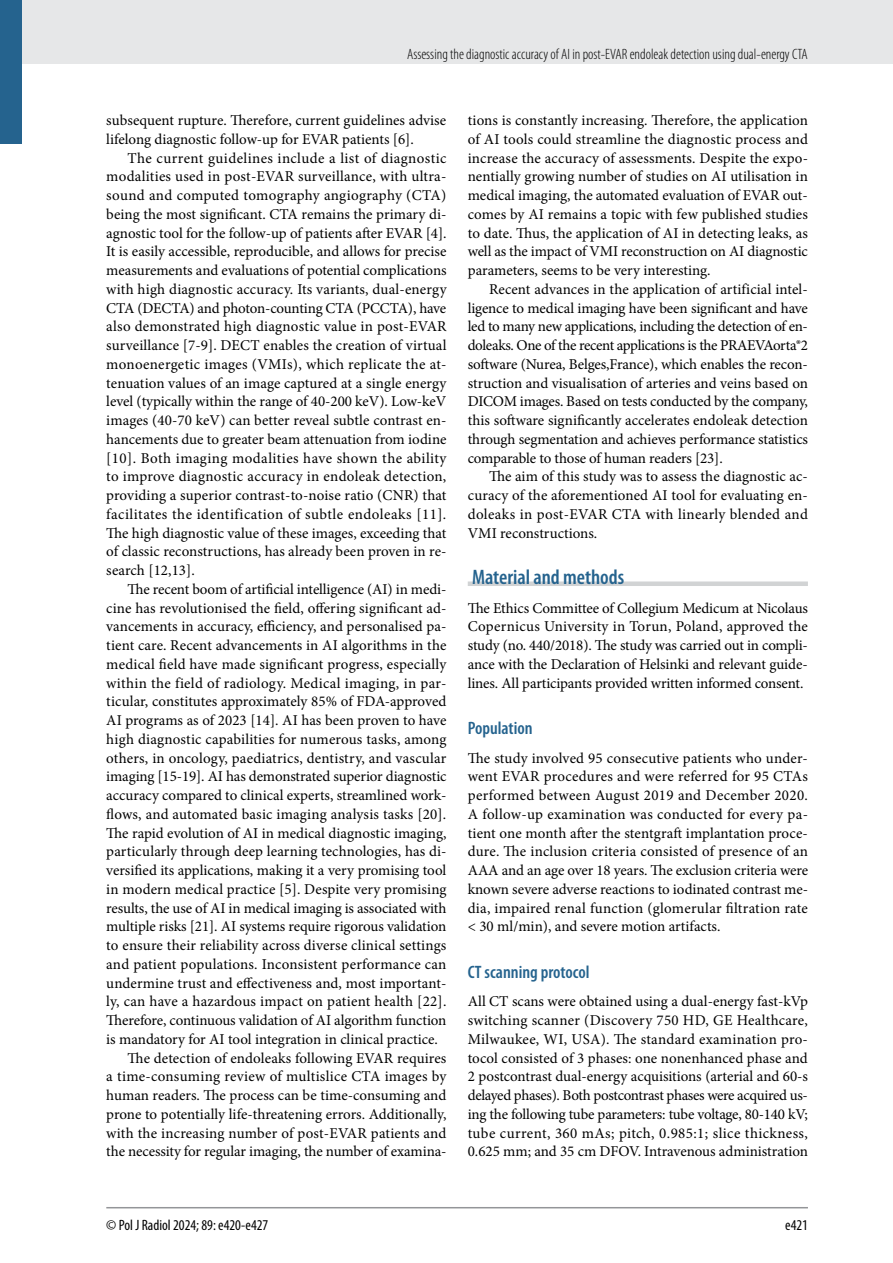
<style>
.page{position:relative;width:893px;height:1263px;background:#fff}
.page>*{position:absolute;margin:0;border:0;box-sizing:border-box;transform-origin:0 0}
.t1{font:600 condensed 21px "Myriad Pro";color:#25638e}
.t2{font:600 condensed 18px "Myriad Pro";color:#25638e}
.t3{font:15px/18.8px "Minion Pro";color:#000;text-align:justify}
.t4{font:15px "Minion Pro";letter-spacing:.02em;color:#000}
.t5{font:300 condensed 15px "Myriad Pro";color:#000}
.t6{font:condensed 15px "Myriad Pro";color:#000}
</style>
<div class="page">
<div style="left:0;top:0;width:893px;height:64px;background:#e6e7e8"></div>
<hr style="left:106px;top:1207px;width:702px;height:1px;background:#939598">
<div style="left:0;top:0;width:21px;height:144px;background:#25638e"></div>
<div style="left:468px;top:581px;width:340px;height:5px;background:#d1d3d4"></div>
<p class="t5" style="left:407px;top:45px;width:402px">Assessing the diagnostic accuracy of AI in post-EVAR endoleak detection using dual-energy CTA</p>
<p class="t3" style="left:106px;top:111px;width:342px">subsequent rupture. Therefore, current guidelines advise lifelong diagnostic follow-up for EVAR patients [6].</p>
<p class="t3" style="left:106px;top:148px;width:342px;text-indent:21px">The current guidelines include a list of diagnostic modalities used in post-EVAR surveillance, with ultra&shy;sound and computed tomography angiography (CTA) being the most significant. CTA remains the primary di&shy;agnostic tool for the follow-up of patients after EVAR [4].<br>It is easily accessible, reproducible, and allows for precise measurements and evaluations of potential complications with high diagnostic accuracy. Its variants, dual-energy CTA (DECTA) and photon-counting CTA (PCCTA), have also demonstrated high diagnostic value in post-EVAR surveillance [7-9]. DECT enables the creation of virtual monoenergetic images (VMIs), which replicate the at&shy;tenuation values of an image captured at a single energy level (typically within the range of 40-200 keV). Low-keV images (40-70 keV) can better reveal subtle contrast en&shy;hancements due to greater beam attenuation from iodine [10]. Both imaging modalities have shown the ability to improve diagnostic accuracy in endoleak detection, providing a superior contrast-to-noise ratio (CNR) that facilitates the identification of subtle endoleaks [11].<br>The high diagnostic value of these images, exceeding that of classic reconstructions, has already been proven in re&shy;search [12,13].</p>
<p class="t3" style="left:128px;top:580px;width:320px">The recent boom of artificial intelligence (AI) in medi-</p>
<p class="t3" style="left:106px;top:598px;width:342px">cine has revolutionised the field, offering significant ad-</p>
<p class="t3" style="left:106px;top:617px;width:342px">vancements in accuracy, efficiency, and personalised pa-</p>
<p class="t3" style="left:106px;top:636px;width:342px">tient care. Recent advancements in AI algorithms in the</p>
<p class="t3" style="left:106px;top:655px;width:342px">medical field have made significant progress, especially</p>
<p class="t4" style="left:106px;top:673px;width:342px">within the field of radiology. Medical imaging, in par-</p>
<p class="t3" style="left:106px;top:692px;width:342px">ticular, constitutes approximately 85% of FDA-approved</p>
<p class="t3" style="left:106px;top:711px;width:342px">AI programs as of 2023 [14]. AI has been proven to have</p>
<p class="t3" style="left:106px;top:730px;width:342px">high diagnostic capabilities for numerous tasks, among</p>
<p class="t3" style="left:106px;top:748px;width:342px">others, in oncology, paediatrics, dentistry, and vascular</p>
<p class="t3" style="left:106px;top:767px;width:342px">imaging [15-19]. AI has demonstrated superior diagnostic</p>
<p class="t3" style="left:106px;top:786px;width:342px">accuracy compared to clinical experts, streamlined work-</p>
<p class="t3" style="left:106px;top:805px;width:342px">flows, and automated basic imaging analysis tasks [20].</p>
<p class="t3" style="left:106px;top:823px;width:342px">The rapid evolution of AI in medical diagnostic imaging,</p>
<p class="t3" style="left:106px;top:842px;width:342px">particularly through deep learning technologies, has di-</p>
<p class="t3" style="left:106px;top:861px;width:342px">versified its applications, making it a very promising tool</p>
<p class="t3" style="left:106px;top:880px;width:342px">in modern medical practice [5]. Despite very promising</p>
<p class="t3" style="left:106px;top:898px;width:342px">results, the use of AI in medical imaging is associated with</p>
<p class="t3" style="left:106px;top:917px;width:342px">multiple risks [21]. AI systems require rigorous validation</p>
<p class="t3" style="left:106px;top:936px;width:342px">to ensure their reliability across diverse clinical settings</p>
<p class="t3" style="left:106px;top:955px;width:342px">and patient populations. Inconsistent performance can</p>
<p class="t3" style="left:106px;top:973px;width:342px">undermine trust and effectiveness and, most important-</p>
<p class="t3" style="left:106px;top:992px;width:342px">ly, can have a hazardous impact on patient health [22].</p>
<p class="t3" style="left:106px;top:1011px;width:342px">Therefore, continuous validation of AI algorithm function</p>
<p class="t3" style="left:106px;top:1030px;width:333px">is mandatory for AI tool integration in clinical practice.</p>
<p class="t3" style="left:128px;top:1048px;width:320px">The detection of endoleaks following EVAR requires</p>
<p class="t4" style="left:106px;top:1066px;width:342px">a time-consuming review of multislice CTA images by</p>
<p class="t3" style="left:106px;top:1086px;width:342px">human readers. The process can be time-consuming and</p>
<p class="t3" style="left:106px;top:1105px;width:342px">prone to potentially life-threatening errors. Additionally,</p>
<p class="t3" style="left:106px;top:1123px;width:342px">with the increasing number of post-EVAR patients and</p>
<p class="t3" style="left:106px;top:1142px;width:342px">the necessity for regular imaging, the number of examina-</p>
<p class="t3" style="left:468px;top:111px;width:342px">tions is constantly increasing. Therefore, the application of AI tools could streamline the diagnostic process and increase the accuracy of assessments. Despite the expo&shy;nentially growing number of studies on AI utilisation in medical imaging, the automated evaluation of EVAR out&shy;comes by AI remains a topic with few published studies to date. Thus, the application of AI in detecting leaks, as well as the impact of VMI reconstruction on AI diagnostic parameters, seems to be very interesting.</p>
<p class="t3" style="left:468px;top:280px;width:342px;text-indent:21px">Recent advances in the application of artificial intel&shy;ligence to medical imaging have been significant and have led to many new applications, including the detection of en&shy;doleaks. One of the recent applications is the PRAEVAorta®2 software (Nurea, Belges,France), which enables the recon&shy;struction and visualisation of arteries and veins based on DICOM images. Based on tests conducted by the company, this software significantly accelerates endoleak detection through segmentation and achieves performance statistics comparable to those of human readers [23].</p>
<p class="t3" style="left:468px;top:467px;width:342px;text-indent:21px">The aim of this study was to assess the diagnostic ac&shy;curacy of the aforementioned AI tool for evaluating en&shy;doleaks in post-EVAR CTA with linearly blended and VMI reconstructions.</p>
<h1 class="t1" style="left:472px;top:564px;width:154px">Material and methods</h1>
<p class="t3" style="left:468px;top:598px;width:342px">The Ethics Committee of Collegium Medicum at Nicolaus Copernicus University in Torun, Poland, approved the study (no. 440/2018). The study was carried out in compli&shy;ance with the Declaration of Helsinki and relevant guide&shy;lines. All participants provided written informed consent.</p>
<p class="t2" style="left:468px;top:717px;width:66px">Population</p>
<p class="t3" style="left:468px;top:748px;width:342px">The study involved 95 consecutive patients who under&shy;went EVAR procedures and were referred for 95 CTAs performed between August 2019 and December 2020.<br>A follow-up examination was conducted for every pa&shy;tient one month after the stentgraft implantation proce&shy;dure. The inclusion criteria consisted of presence of an AAA and an age over 18 years. The exclusion criteria were known severe adverse reactions to iodinated contrast me&shy;dia, impaired renal function (glomerular filtration rate &lt; 30 ml/min), and severe motion artifacts.</p>
<p class="t2" style="left:468px;top:961px;width:123px">CT scanning protocol</p>
<p class="t3" style="left:468px;top:992px;width:342px">All CT scans were obtained using a dual-energy fast-kVp switching scanner (Discovery 750 HD, GE Healthcare, Milwaukee, WI, USA). The standard examination pro&shy;tocol consisted of 3 phases: one nonenhanced phase and 2 postcontrast dual-energy acquisitions (arterial and 60-s delayed phases). Both postcontrast phases were acquired us&shy;ing the following tube parameters: tube voltage, 80-140 kV; tube current, 360 mAs; pitch, 0.985:1; slice thickness, 0.625 mm; and 35 cm DFOV. Intravenous administration</p>
<p class="t6" style="left:106px;top:1216px;width:164px">© Pol J Radiol 2024; 89: e420-e427</p>
<p class="t6" style="left:785px;top:1216px;width:24px">e421</p>
</div>
